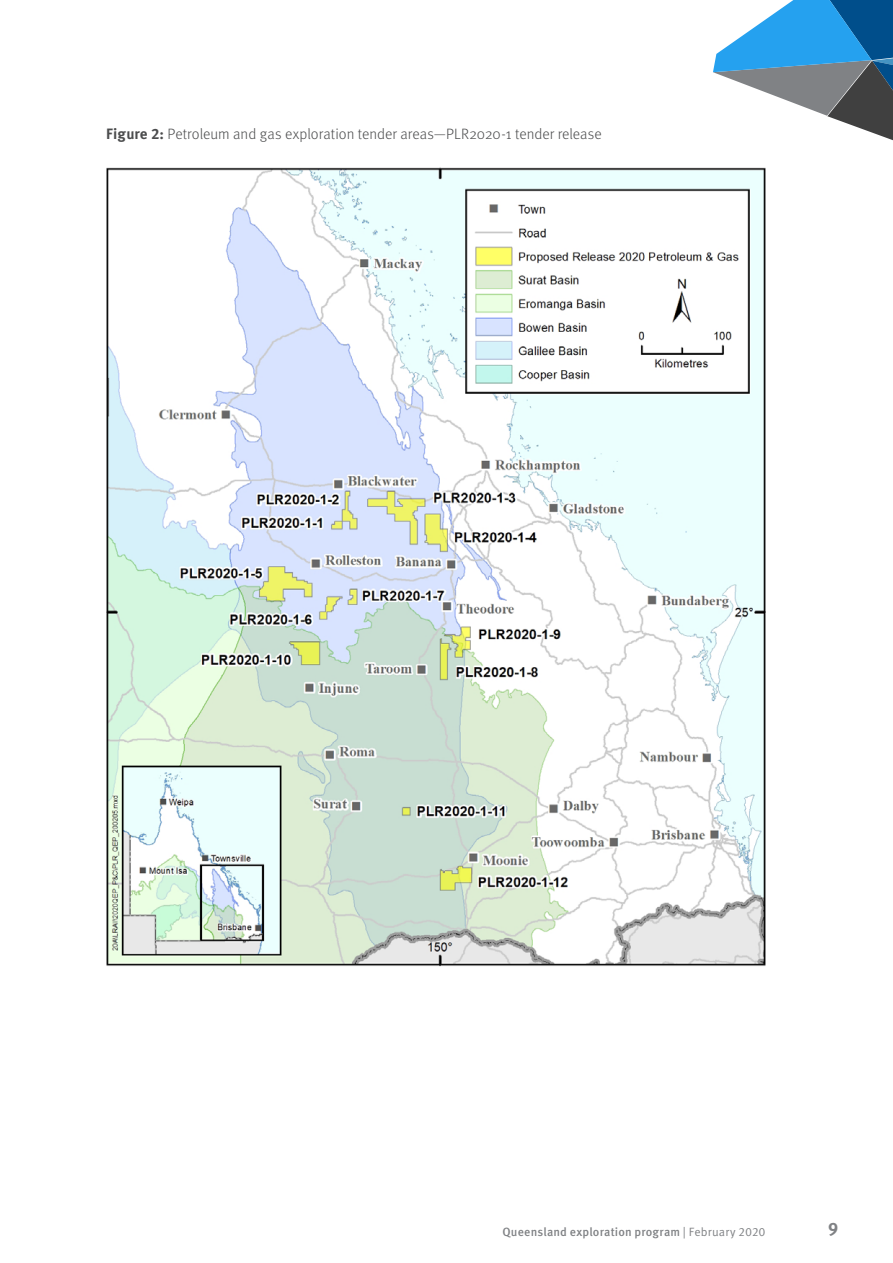
<style>
.page{position:relative;width:893px;height:1263px;background:#fff}
.page>*{position:absolute;margin:0;border:0;box-sizing:border-box;transform-origin:0 0}
.t1{font:700 18px "Meta OT";color:#808285}
.t2{font:300 15px "Meta";color:#4b4c4d}
.t3{font:500 12px "Meta OT";letter-spacing:.015em;color:#808285}
.s1{font-family:"Meta OT";font-weight:700}
.s2{font-weight:400}
</style>
<div class="page">
<svg style="left:713px;top:0;width:180px;height:141px"></svg>
<img style="left:106px;top:167px;width:659px;height:799px">
<p class="t2" style="left:106px;top:126px;width:497px"><span class="s1">Figure 2:</span> Petroleum and gas exploration tender areas—PLR2020-1 tender release</p>
<p class="t3" style="left:502px;top:1225px;width:265px">Queensland exploration program <span class="s2">| February 2020</span></p>
<p class="t1" style="left:828px;top:1217px;width:12px">9</p>
</div>
